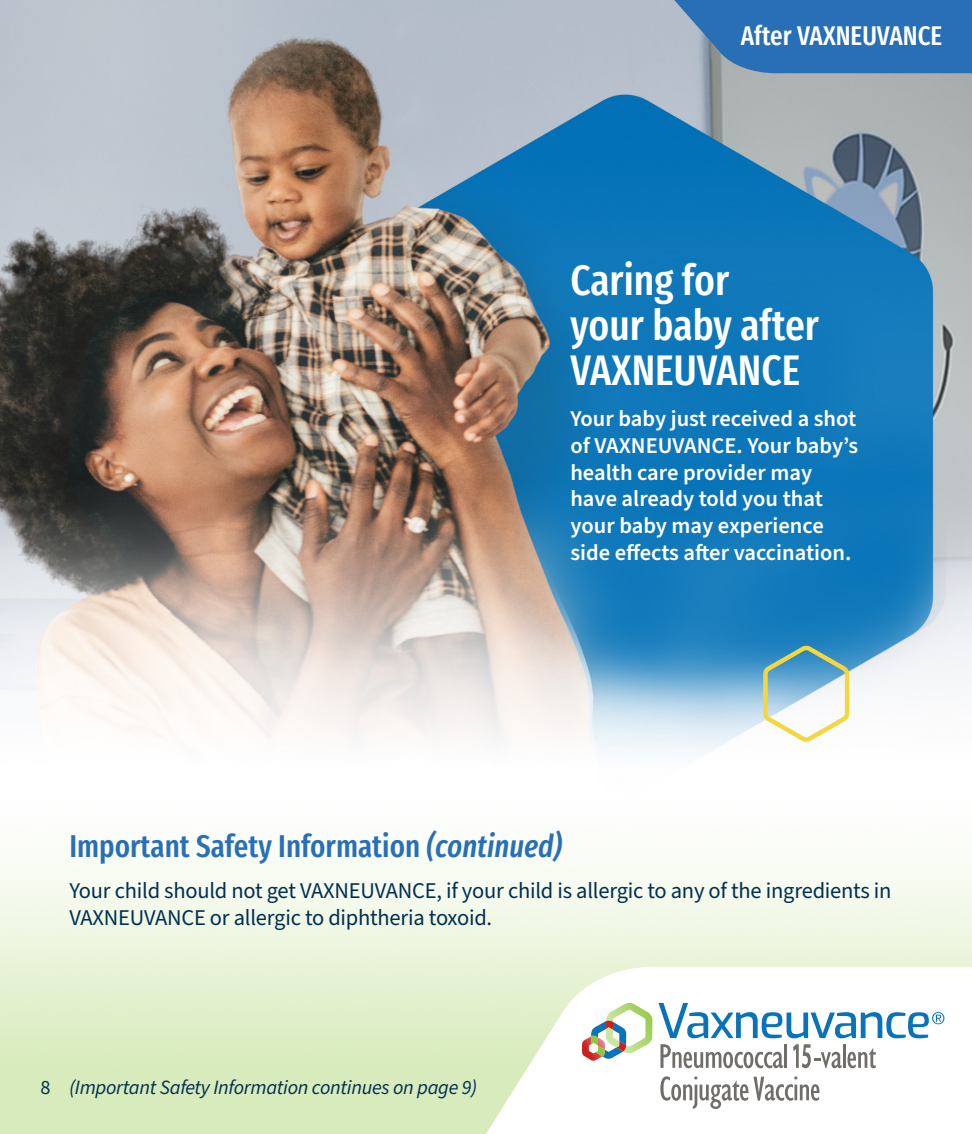
<style>
.page{position:relative;width:972px;height:1134px;background:#fff}
.page>*{position:absolute;margin:0;border:0;box-sizing:border-box;transform-origin:0 0}
.t1{font:500 42.75px/45px "Fira Sans Compressed";color:#fff}
.ISI_Heading{font:500 31.5px "Fira Sans Compressed";color:#296fb6}
.t2{font:500 27px "Fira Sans Compressed";color:#fff}
.Body{font:600 22.5px/26.6px "Source Sans Pro";color:#fff}
.New_ISI{font:22.5px/27px "Source Sans Pro";letter-spacing:-.01em;color:#003051}
.Indication_ISI{font:italic 20.25px "Source Sans Pro";letter-spacing:-.015em;color:#003051}
.t3{font:20.25px "Source Sans Pro";color:#003051}
.s1{font-style:italic}
</style>
<div class="page">
<img style="left:0;top:0;width:972px;height:1134px">
<svg style="left:761px;top:642px;width:91px;height:104px"></svg>
<svg style="left:472px;top:967px;width:500px;height:167px"></svg>
<svg style="left:582px;top:1003px;width:70px;height:58px"></svg>
<svg style="left:659px;top:1003px;width:285px;height:35px"></svg>
<svg style="left:660px;top:1044px;width:123px;height:24px"></svg>
<hr style="left:784px;top:1044px;width:3px;height:24px;background:#716e6a">
<svg style="left:660px;top:1076px;width:160px;height:32px"></svg>
<svg style="left:793px;top:1044px;width:83px;height:24px"></svg>
<svg style="left:658px;top:0;width:314px;height:73px;background:#3e7ab7"></svg>
<p class="t2" style="left:741px;top:15px;width:203px">After VAXNEUVANCE</p>
<p class="t1" style="left:570px;top:255px;width:250px">Caring for<br>your baby after<br>VAXNEUVANCE</p>
<p class="Body" style="left:570px;top:406px;width:289px">Your baby just received a shot of VAXNEUVANCE. Your baby’s health care provider may have already told you that your baby may experience side effects after vaccination.</p>
<p class="ISI_Heading" style="left:69px;top:821px;width:494px">Important Safety Information <span class="s1">(continued)</span></p>
<p class="New_ISI" style="left:69px;top:878px;width:824px">Your child should not get VAXNEUVANCE, if your child is allergic to any of the ingredients in<br>VAXNEUVANCE or allergic to diphtheria toxoid.</p>
<p class="t3" style="left:40px;top:1073px;width:12px">8</p>
<p class="Indication_ISI" style="left:69px;top:1074px;width:409px">(Important Safety Information continues on page 9)</p>
</div>
